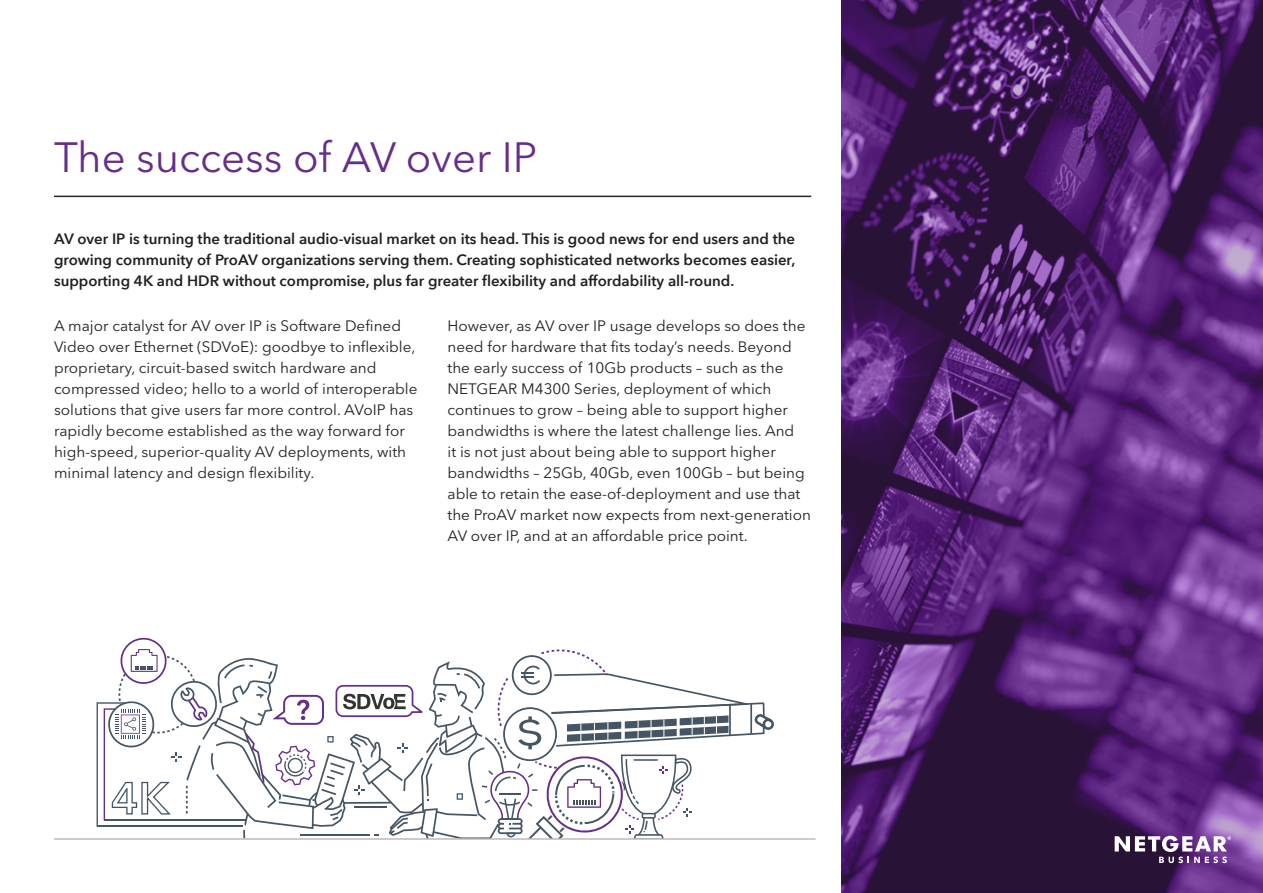
<style>
.page{position:relative;width:1263px;height:893px;background:#fff}
.page>*{position:absolute;margin:0;border:0;box-sizing:border-box;transform-origin:0 0}
.t1{font:42px "Avenir Next LT Pro";color:#652e89}
.t2{font:15px/21px "Avenir Next LT Pro";color:#231f20}
.t3{font:600 15px/21px "Avenir Next";color:#231f20;text-align:justify}
</style>
<div class="page">
<img style="left:841px;top:0;width:422px;height:893px">
<hr style="left:54px;top:196px;width:757px;height:1px;background:#2a232b">
<svg style="left:1115px;top:836px;width:116px;height:27px"></svg>
<svg style="left:97px;top:638px;width:677px;height:200px"></svg>
<hr style="left:54px;top:838px;width:761px;height:2px;background:#bfbabd">
<p class="t1" style="left:54px;top:132px;width:484px">The success of AV over IP</p>
<p class="t3" style="left:54px;top:228px;width:743px">AV over IP is turning the traditional audio-visual market on its head. This is good news for end users and the growing community of ProAV organizations serving them. Creating sophisticated networks becomes easier, supporting 4K and HDR without compromise, plus far greater flexibility and affordability all-round.</p>
<p class="t2" style="left:54px;top:315px;width:365px">A major catalyst for AV over IP is Software Defined Video over Ethernet (SDVoE): goodbye to inflexible, proprietary, circuit-based switch hardware and compressed video; hello to a world of interoperable solutions that give users far more control. AVoIP has rapidly become established as the way forward for high-speed, superior-quality AV deployments, with minimal latency and design flexibility.</p>
<p class="t2" style="left:447px;top:315px;width:365px">However, as AV over IP usage develops so does the need for hardware that fits today’s needs. Beyond the early success of 10Gb products – such as the NETGEAR M4300 Series, deployment of which continues to grow – being able to support higher bandwidths is where the latest challenge lies. And<br>it is not just about being able to support higher bandwidths – 25Gb, 40Gb, even 100Gb – but being able to retain the ease-of-deployment and use that the ProAV market now expects from next-generation AV over IP, and at an affordable price point.</p>
</div>
